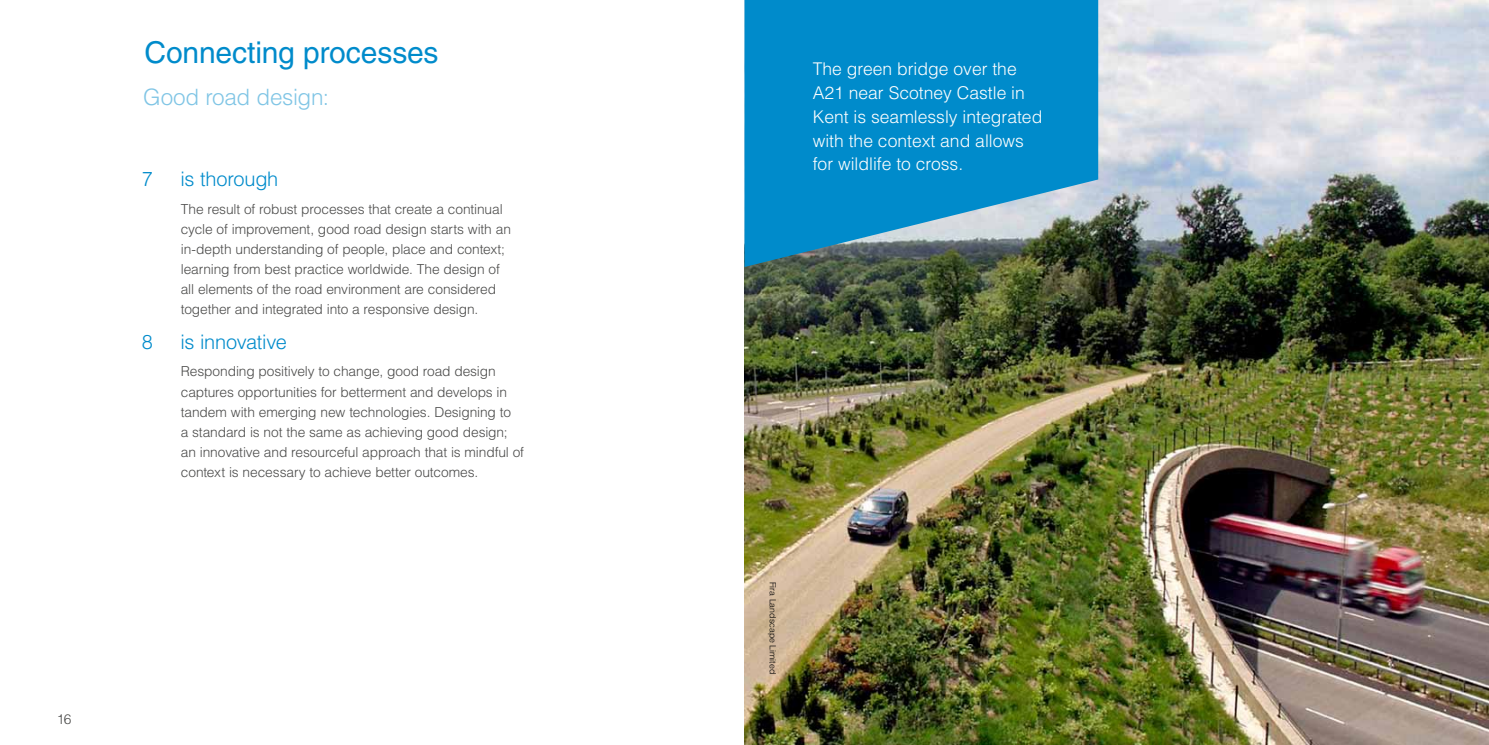
<style>
.page{position:relative;width:1489px;height:745px;background:#fff}
.page>*{position:absolute;margin:0;border:0;box-sizing:border-box;transform-origin:0 0}
.t1{font:30px "Helvetica LT Std";letter-spacing:-.005em;color:#008bcb}
.t2{font:300 22.5px "Helvetica LT Std";letter-spacing:-.015em;color:#80c5e5}
.t3{font:300 20px "Helvetica LT Std";letter-spacing:-.015em;color:#008bcb}
.t4{font:300 17.5px/23.8px "Helvetica LT Std";color:#fff}
.t5{font:300 13.75px/20px "Helvetica LT Std";letter-spacing:-.01em;color:#4a4a49}
.t6{font:300 8.75px "Helvetica LT Std";color:#000}
</style>
<div class="page">
<img style="left:744px;top:0;width:744px;height:744px">
<svg style="left:744px;top:0;width:354px;height:267px;background:#158bbf"></svg>
<h1 class="t1" style="left:144px;top:35px;width:295px">Connecting processes</h1>
<h2 class="t2" style="left:143px;top:83px;width:187px">Good road design:</h2>
<h3 class="t3" style="left:142px;top:167px;width:13px">7</h3>
<h3 class="t3" style="left:180px;top:167px;width:99px">is thorough</h3>
<p class="t5" style="left:181px;top:198px;width:332px">The result of robust processes that create a continual cycle of improvement, good road design starts with an in-depth understanding of people, place and context; learning from best practice worldwide. The design of all elements of the road environment are considered together and integrated into a responsive design.</p>
<h3 class="t3" style="left:142px;top:329px;width:13px">8</h3>
<h3 class="t3" style="left:180px;top:329px;width:108px">is innovative</h3>
<p class="t5" style="left:181px;top:361px;width:345px">Responding positively to change, good road design captures opportunities for betterment and develops in tandem with emerging new technologies. Designing to<br>a standard is not the same as achieving good design; an innovative and resourceful approach that is mindful of context is necessary to achieve better outcomes.</p>
<p class="t5" style="left:57px;top:708px;width:16px">16</p>
<p class="t4" style="left:812px;top:57px;width:231px">The green bridge over the<br>A21 near Scotney Castle in<br>Kent is seamlessly integrated with the context and allows for wildlife to cross.</p>
<p class="t6" style="left:778px;top:581px;width:94px;rotate:90deg">Fira Landscape Limited</p>
</div>
